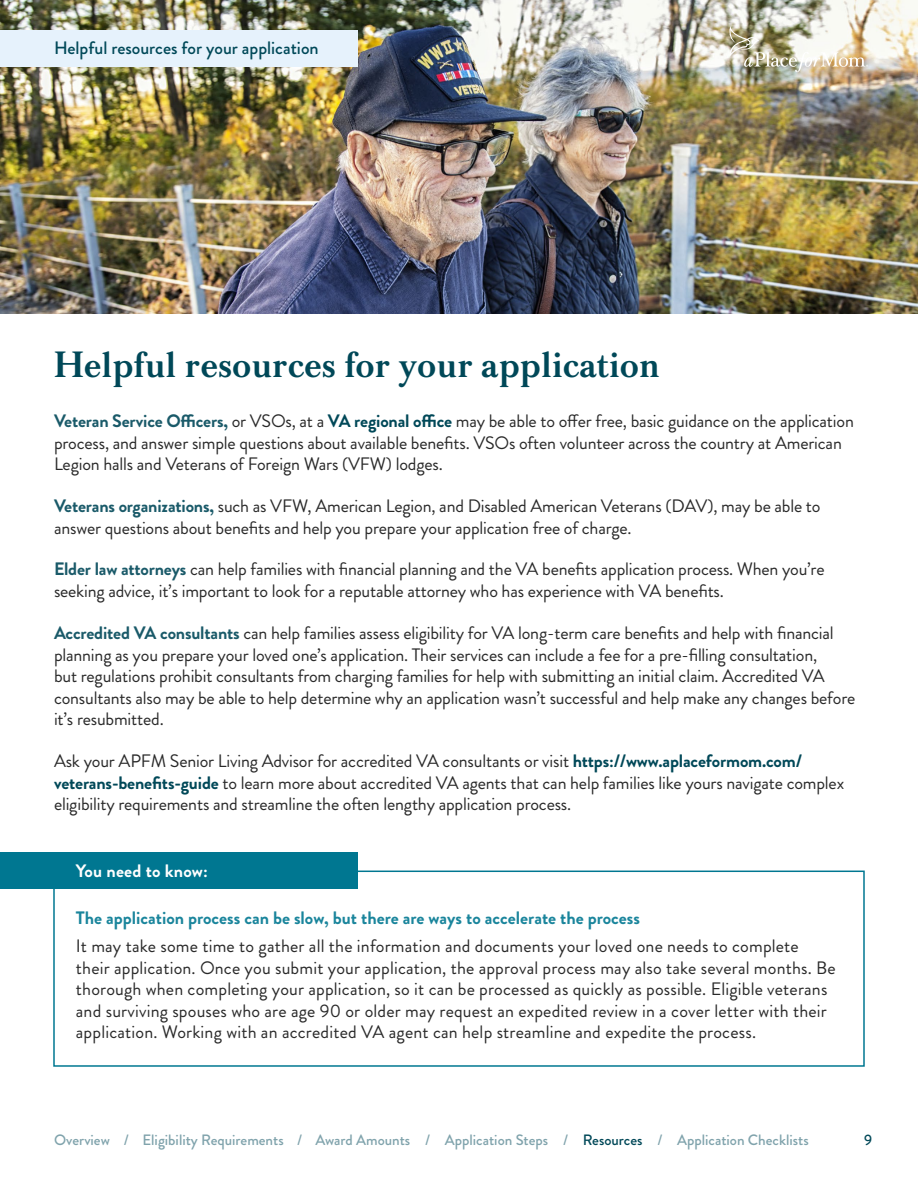
<style>
.page{position:relative;width:918px;height:1188px;background:#fff}
.page>*{position:absolute;margin:0;border:0;box-sizing:border-box;transform-origin:0 0}
.t1{font:700 36px "Baskerville Classico";color:#004858}
.t2{font:18px/21.6px "Brandon Grotesque";letter-spacing:-.01em;color:#292929}
.t3{font:18px/21.6px "Brandon Grotesque";letter-spacing:.01em;color:#292929}
.t4{font:700 18px "Brandon Grotesque";color:#1a859c}
.t5{font:500 18px "Brandon Grotesque";color:#004858}
.t6{font:700 18px "Brandon Grotesque";letter-spacing:.01em;color:#fff}
.t7{font:500 15px "Brandon Grotesque";color:#80a3ac}
.t8{font:500 15px "Brandon Grotesque";color:#004858}
.s1{font-weight:700;color:#1a5a69}
.s2{font-weight:700;color:#004858}
.s3{color:#004858}
</style>
<div class="page">
<img style="left:0;top:0;width:918px;height:313px">
<div style="left:0;top:30px;width:358px;height:37px;background:#e6f2fc"></div>
<img style="left:728px;top:26px;width:140px;height:46px">
<div style="left:0;top:852px;width:358px;height:37px;background:#007791"></div>
<p class="t5" style="left:54px;top:35px;width:266px">Helpful resources for your application</p>
<h1 class="t1" style="left:54px;top:342px;width:608px">Helpful resources for your application</h1>
<p class="t2" style="left:54px;top:410px;width:801px"><span class="s1">Veteran Service Officers,</span> or VSOs, at a <span class="s2">VA regional office</span> may be able to offer free, basic guidance on the application process, and answer simple questions about available benefits. VSOs often volunteer across the country at American<br>Legion halls and Veterans of Foreign Wars (VFW) lodges.</p>
<p class="t2" style="left:54px;top:495px;width:768px"><span class="s1">Veterans organizations,</span> such as VFW, American Legion, and Disabled American Veterans (DAV), may be able to answer questions about benefits and help you prepare your application free of charge.</p>
<p class="t2" style="left:54px;top:559px;width:772px"><span class="s1">Elder law attorneys</span> can help families with financial planning and the VA benefits application process. When you’re seeking advice, it’s important to look for a reputable attorney who has experience with VA benefits.</p>
<p class="t2" style="left:54px;top:622px;width:803px"><span class="s1">Accredited VA consultants</span> can help families assess eligibility for VA long-term care benefits and help with financial planning as you prepare your loved one’s application. Their services can include a fee for a pre-filling consultation,<br>but regulations prohibit consultants from charging families for help with submitting an initial claim. Accredited VA consultants also may be able to help determine why an application wasn’t successful and help make any changes before it’s resubmitted.</p>
<p class="t2" style="left:54px;top:750px;width:792px">Ask your APFM Senior Living Advisor for accredited VA consultants or visit <span class="s2">https://www.aplaceformom.com/ veterans-benefits-guide</span> to learn more about accredited VA agents that can help families like yours navigate complex eligibility requirements and streamline the often lengthy application process.</p>
<p class="t6" style="left:76px;top:859px;width:134px">You need to know:</p>
<p class="t4" style="left:76px;top:905px;width:566px">The application process can be slow, but there are ways to accelerate the process</p>
<p class="t3" style="left:76px;top:935px;width:761px">It may take some time to gather all the information and documents your loved one needs to complete their application. Once you submit your application, the approval process may also take several months. Be thorough when completing your application, so it can be processed as quickly as possible. Eligible veterans and surviving spouses who are age 90 or older may request an expedited review in a cover letter with their application. Working with an accredited VA agent can help streamline and expedite the process.</p>
<p class="t7" style="left:54px;top:1129px;width:756px">Overview / Eligibility Requirements / Award Amounts / Application Steps / <span class="s3">Resources</span> / Application Checklists</p>
<p class="t8" style="left:864px;top:1129px;width:10px">9</p>
</div>
